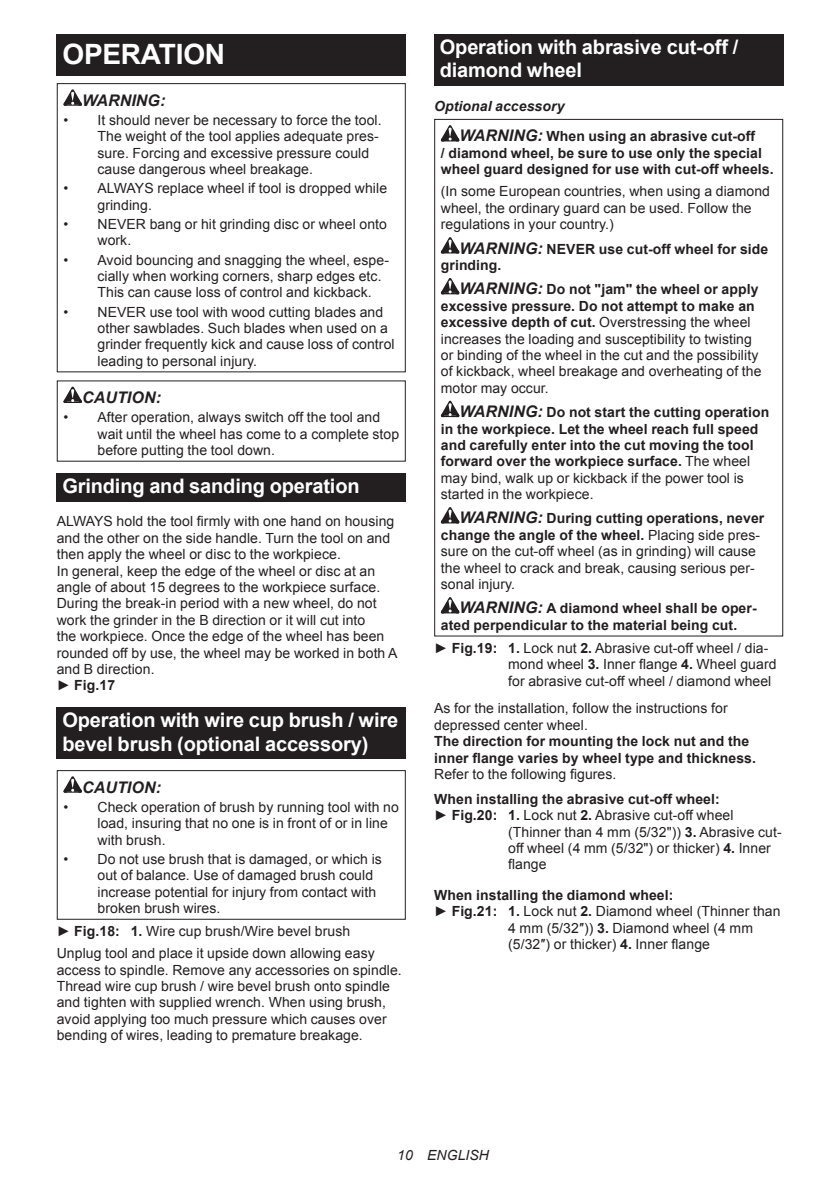
<style>
.page{position:relative;width:840px;height:1191px;background:#fff}
.page>*{position:absolute;margin:0;border:0;box-sizing:border-box;transform-origin:0 0}
.t1{font:700 28px "Arial";letter-spacing:-.01em;color:#fff}
.t2{font:700 20px/23.4px "Arial";letter-spacing:-.01em;color:#fff}
.t3{font:italic 700 16px "Arial";letter-spacing:.005em;color:#231f20}
.t4{font:14px/16.4px "Arial";letter-spacing:.005em;color:#231f20}
.t5{font:700 14px/16.4px "Arial";letter-spacing:.005em;color:#231f20}
.t6{font:italic 14px "Arial";letter-spacing:.005em;color:#231f20}
.s1{font-weight:700}
.s2{font-style:italic}
.s3{font-style:italic;font-size:16px}
.s4{font-weight:700;font-style:italic;font-size:16px}
.s5{font-weight:400}
</style>
<div class="page">
<div style="left:57px;top:34px;width:348px;height:41px;background:#231f20"></div>
<svg style="left:63px;top:89px;width:19px;height:17px"></svg>
<div style="left:57px;top:83px;width:348px;height:289px;border:1px solid #231f20"></div>
<svg style="left:63px;top:386px;width:19px;height:17px"></svg>
<div style="left:57px;top:473px;width:348px;height:28px;background:#231f20"></div>
<div style="left:57px;top:707px;width:348px;height:52px;background:#231f20"></div>
<svg style="left:63px;top:776px;width:19px;height:16px"></svg>
<div style="left:57px;top:770px;width:348px;height:149px;border:1px solid #231f20"></div>
<div style="left:434px;top:34px;width:348px;height:52px;background:#231f20"></div>
<svg style="left:440px;top:125px;width:19px;height:16px"></svg>
<svg style="left:440px;top:237px;width:19px;height:16px"></svg>
<svg style="left:440px;top:278px;width:19px;height:16px"></svg>
<svg style="left:440px;top:401px;width:19px;height:16px"></svg>
<svg style="left:440px;top:507px;width:19px;height:16px"></svg>
<svg style="left:440px;top:597px;width:19px;height:16px"></svg>
<h1 class="t1" style="left:62px;top:35px;width:164px">OPERATION</h1>
<p class="t3" style="left:82px;top:89px;width:85px">WARNING:</p>
<p class="t4" style="left:97px;top:112px;width:285px;text-indent:-34px">• It should never be necessary to force the tool.<br>The weight of the tool applies adequate pres&shy;sure. Forcing and excessive pressure could cause dangerous wheel breakage.</p>
<p class="t4" style="left:97px;top:180px;width:291px;text-indent:-34px">• ALWAYS replace wheel if tool is dropped while grinding.</p>
<p class="t4" style="left:97px;top:216px;width:291px;text-indent:-34px">• NEVER bang or hit grinding disc or wheel onto work.</p>
<p class="t4" style="left:97px;top:251px;width:293px;text-indent:-34px">• Avoid bouncing and snagging the wheel, espe&shy;cially when working corners, sharp edges etc.<br>This can cause loss of control and kickback.</p>
<p class="t4" style="left:97px;top:303px;width:298px;text-indent:-34px">• NEVER use tool with wood cutting blades and other sawblades. Such blades when used on a grinder frequently kick and cause loss of control leading to personal injury.</p>
<p class="t3" style="left:82px;top:387px;width:80px">CAUTION:</p>
<p class="t4" style="left:97px;top:409px;width:303px;text-indent:-34px">• After operation, always switch off the tool and wait until the wheel has come to a complete stop before putting the tool down.</p>
<h2 class="t2" style="left:62px;top:475px;width:298px">Grinding and sanding operation</h2>
<p class="t4" style="left:57px;top:513px;width:342px">ALWAYS hold the tool firmly with one hand on housing and the other on the side handle. Turn the tool on and then apply the wheel or disc to the workpiece.<br>In general, keep the edge of the wheel or disc at an angle of about 15 degrees to the workpiece surface.<br>During the break-in period with a new wheel, do not work the grinder in the B direction or it will cut into<br>the workpiece. Once the edge of the wheel has been rounded off by use, the wheel may be worked in both A and B direction.<br>► <span class="s1">Fig.17</span></p>
<h2 class="t2" style="left:62px;top:709px;width:337px">Operation with wire cup brush / wire bevel brush (optional accessory)</h2>
<p class="t3" style="left:82px;top:776px;width:80px">CAUTION:</p>
<p class="t4" style="left:97px;top:799px;width:303px;text-indent:-34px">• Check operation of brush by running tool with no load, insuring that no one is in front of or in line with brush.</p>
<p class="t4" style="left:97px;top:851px;width:286px;text-indent:-34px">• Do not use brush that is damaged, or which is out of balance. Use of damaged brush could increase potential for injury from contact with broken brush wires.</p>
<p class="t4" style="left:57px;top:920px;width:319px;line-height:22px">► <span class="s1">Fig.18: 1.</span> Wire cup brush/Wire bevel brush<br>Unplug tool and place it upside down allowing easy</p>
<p class="t4" style="left:57px;top:961px;width:346px">access to spindle. Remove any accessories on spindle.<br>Thread wire cup brush / wire bevel brush onto spindle and tighten with supplied wrench. When using brush, avoid applying too much pressure which causes over bending of wires, leading to premature breakage.</p>
<h2 class="t2" style="left:439px;top:36px;width:300px">Operation with abrasive cut-off / diamond wheel</h2>
<p class="t5" style="left:459px;top:91px;width:297px;line-height:30.6px;text-indent:-25px"><span class="s2">Optional accessory<br></span><span class="s3">WARNING:</span> When using an abrasive cut-off</p>
<p class="t5" style="left:440px;top:145px;width:334px">/ diamond wheel, be sure to use only the special wheel guard designed for use with cut-off wheels.</p>
<p class="t4" style="left:440px;top:183px;width:330px">(In some European countries, when using a diamond wheel, the ordinary guard can be used. Follow the regulations in your country.)</p>
<p class="t5" style="left:440px;top:241px;width:329px;text-indent:19px"><span class="s3">WARNING:</span> NEVER use cut-off wheel for side grinding.</p>
<p class="t4" style="left:440px;top:281px;width:322px;text-indent:19px"><span class="s4">WARNING:</span> <span class="s1">Do not "jam" the wheel or apply excessive pressure. Do not attempt to make an excessive depth of cut.</span> Overstressing the wheel increases the loading and susceptibility to twisting or binding of the wheel in the cut and the possibility of kickback, wheel breakage and overheating of the motor may occur.</p>
<p class="t5" style="left:440px;top:404px;width:329px;text-indent:19px"><span class="s3">WARNING:</span> Do not start the cutting operation in the workpiece. Let the wheel reach full speed and carefully enter into the cut moving the tool forward over the workpiece surface. <span class="s5">The wheel may bind, walk up or kickback if the power tool is started in the workpiece.</span></p>
<p class="t4" style="left:440px;top:510px;width:325px;text-indent:19px"><span class="s4">WARNING:</span> <span class="s1">During cutting operations, never change the angle of the wheel.</span> Placing side pres&shy;sure on the cut-off wheel (as in grinding) will cause the wheel to crack and break, causing serious per&shy;sonal injury.</p>
<p class="t5" style="left:440px;top:601px;width:317px;text-indent:19px"><span class="s3">WARNING:</span> A diamond wheel shall be oper&shy;ated perpendicular to the material being cut.</p>
<p class="t4" style="left:508px;top:640px;width:270px;text-indent:-74px">► <span class="s1">Fig.19: 1.</span> Lock nut <span class="s1">2.</span> Abrasive cut-off wheel / dia&shy;mond wheel <span class="s1">3.</span> Inner flange <span class="s1">4.</span> Wheel guard for abrasive cut-off wheel / diamond wheel</p>
<p class="t4" style="left:434px;top:700px;width:295px">As for the installation, follow the instructions for depressed center wheel.</p>
<p class="t5" style="left:434px;top:733px;width:323px">The direction for mounting the lock nut and the inner flange varies by wheel type and thickness.</p>
<p class="t4" style="left:434px;top:766px;width:184px">Refer to the following figures.</p>
<p class="t5" style="left:434px;top:791px;width:287px">When installing the abrasive cut-off wheel:</p>
<p class="t4" style="left:434px;top:807px;width:301px">► <span class="s1">Fig.20: 1.</span> Lock nut <span class="s1">2.</span> Abrasive cut-off wheel</p>
<p class="t4" style="left:508px;top:823px;width:275px">(Thinner than 4 mm (5/32")) <span class="s1">3.</span> Abrasive cut-</p>
<p class="t4" style="left:508px;top:840px;width:264px">off wheel (4 mm (5/32") or thicker) <span class="s1">4.</span> Inner</p>
<p class="t4" style="left:508px;top:856px;width:40px">flange</p>
<p class="t5" style="left:434px;top:887px;width:241px">When installing the diamond wheel:</p>
<p class="t4" style="left:434px;top:903px;width:348px">► <span class="s1">Fig.21: 1.</span> Lock nut <span class="s1">2.</span> Diamond wheel (Thinner than</p>
<p class="t4" style="left:508px;top:919px;width:246px">4 mm (5/32″)) <span class="s1">3.</span> Diamond wheel (4 mm</p>
<p class="t4" style="left:508px;top:936px;width:203px">(5/32″) or thicker) <span class="s1">4.</span> Inner flange</p>
<p class="t6" style="left:397px;top:1146px;width:93px">10 ENGLISH</p>
</div>
